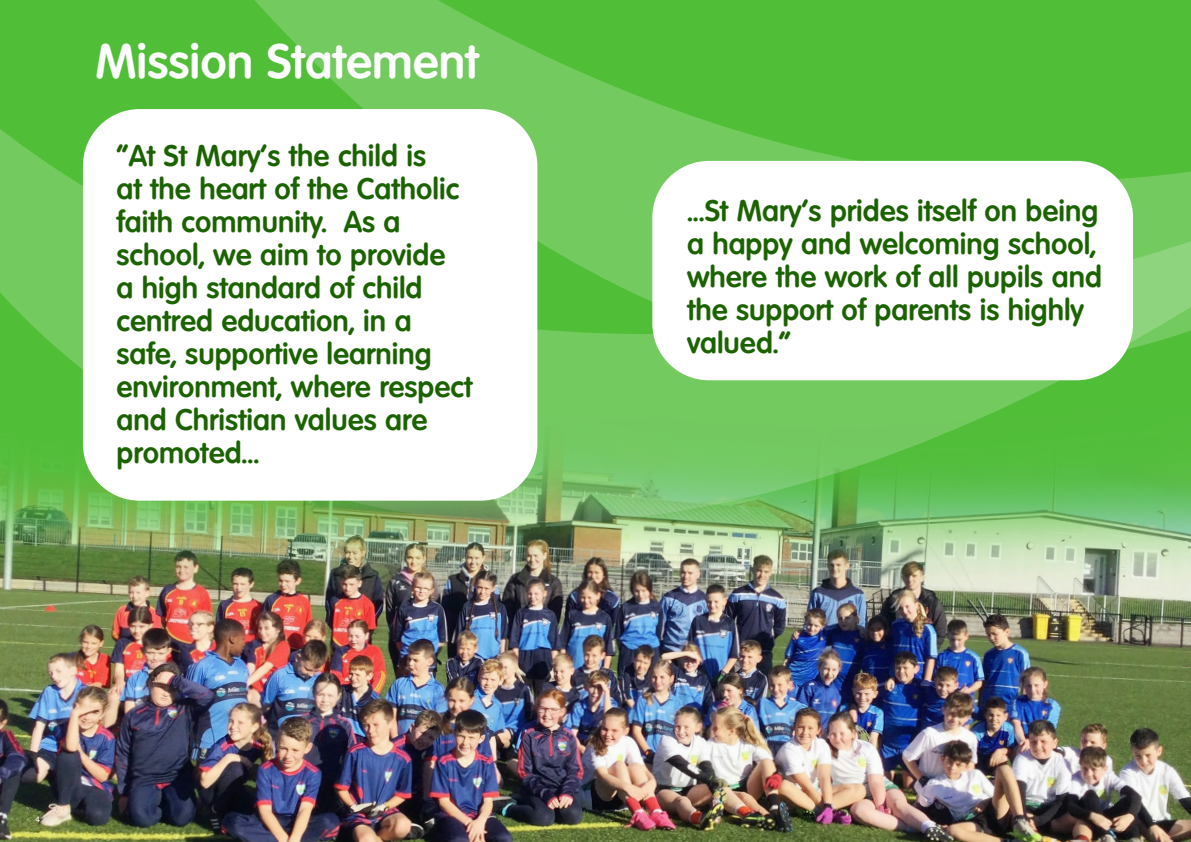
<style>
.page{position:relative;width:1191px;height:842px;background:#fff}
.page>*{position:absolute;margin:0;border:0;box-sizing:border-box;transform-origin:0 0}
.t1{font:700 47px "Volkswagen Serial";color:#fff}
.t2{font:700 29px/33px "Volkswagen Serial";color:#1b6200}
.t3{font:8px "Helvetica";color:#fff}
</style>
<div class="page">
<svg style="left:4px;top:0;width:1187px;height:35px;background:#56c03e"></svg>
<svg style="left:0;top:35px;width:1191px;height:329px;background:#5fc348"></svg>
<img style="left:0;top:364px;width:1191px;height:478px">
<div style="left:83px;top:109px;width:454px;height:392px;background:#fff;border-radius:57px"></div>
<div style="left:652px;top:161px;width:481px;height:219px;background:#fff;border-radius:57px"></div>
<p class="t1" style="left:95px;top:33px;width:385px">Mission Statement</p>
<p class="t2" style="left:117px;top:139px;width:357px">“At St Mary’s the child is<br>at the heart of the Catholic faith community. As a school, we aim to provide<br>a high standard of child centred education, in a safe, supportive learning environment, where respect and Christian values are promoted...</p>
<p class="t2" style="left:687px;top:194px;width:416px">...St Mary’s prides itself on being a happy and welcoming school, where the work of all pupils and the support of parents is highly valued.”</p>
<p class="t3" style="left:36px;top:813px;width:6px">4</p>
<p class="t3" style="left:1152px;top:813px;width:6px">5</p>
</div>
